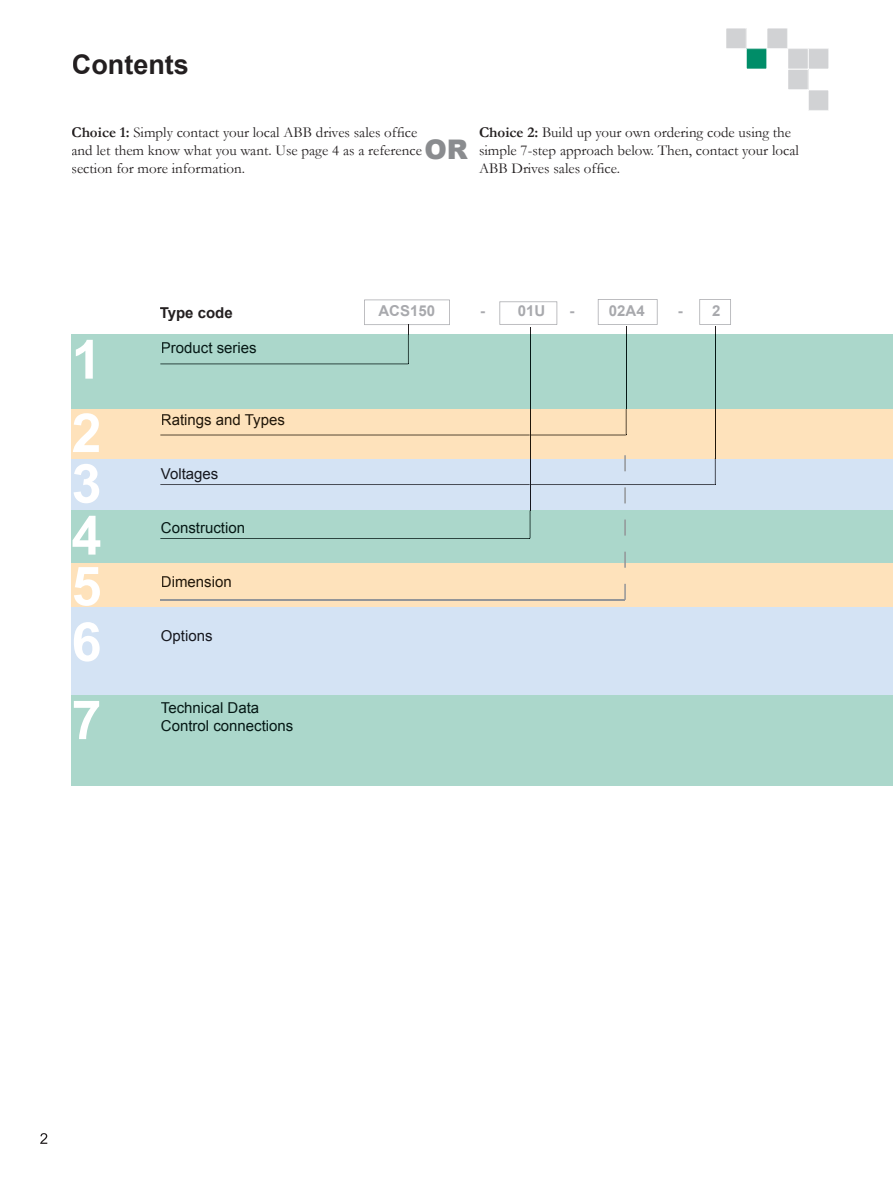
<style>
.page{position:relative;width:893px;height:1187px;background:#fff}
.page>*{position:absolute;margin:0;border:0;box-sizing:border-box;transform-origin:0 0}
.t1{font:700 54px/51.3px "Arial";color:#fff}
.t2{font:700 27px "Arial";color:#231f20}
.t3{font:900 27px "Arial";color:#8a8c8f}
.t4{font:15px/18px "Garamond";color:#231f20}
.t5{font:15px/18px "Arial";color:#051815}
.t6{font:15px "Arial";color:#201609}
.t7{font:700 15px "Arial";color:#a8a9ad}
.t8{font:15px "Arial";color:#16171e}
.t9{font:700 15px "Arial";color:#231f20}
.s1{font-weight:700}
</style>
<div class="page">
<svg style="left:726px;top:28px;width:103px;height:83px"></svg>
<svg style="left:40px;top:1133px;width:7px;height:10px"></svg>
<div style="left:72px;top:457px;width:821px;height:53px;background:#d4e3f4"></div>
<div style="left:72px;top:334px;width:821px;height:77px;background:#abd7cb"></div>
<div style="left:72px;top:510px;width:821px;height:53px;background:#abd7cb"></div>
<div style="left:72px;top:563px;width:821px;height:50px;background:#fee2bb"></div>
<div style="left:72px;top:607px;width:821px;height:88px;background:#d4e3f4"></div>
<div style="left:72px;top:409px;width:821px;height:49px;background:#fee2bb"></div>
<div style="left:72px;top:694px;width:821px;height:91px;background:#abd7cb"></div>
<svg style="left:160px;top:299px;width:290px;height:65px"></svg>
<svg style="left:598px;top:299px;width:60px;height:35px"></svg>
<hr style="left:626px;top:334px;width:1px;height:75px;background:#051815">
<svg style="left:699px;top:299px;width:32px;height:35px"></svg>
<hr style="left:715px;top:334px;width:1px;height:75px;background:#051815">
<svg style="left:499px;top:301px;width:58px;height:33px"></svg>
<hr style="left:530px;top:334px;width:1px;height:75px;background:#051815">
<svg style="left:160px;top:409px;width:556px;height:130px"></svg>
<svg style="left:624px;top:551px;width:2px;height:16px"></svg>
<svg style="left:624px;top:583px;width:2px;height:17px"></svg>
<hr style="left:160px;top:599px;width:465px;height:1px;background:#939598">
<h2 class="t2" style="left:72px;top:46px;width:118px">Contents</h2>
<p class="t4" style="left:72px;top:123px;width:352px"><span class="s1">Choice 1:</span> Simply contact your local ABB drives sales office and let them know what you want. Use page 4 as a reference section for more information.</p>
<p class="t4" style="left:479px;top:123px;width:321px"><span class="s1">Choice 2:</span> Build up your own ordering code using the simple 7-step approach below. Then, contact your local<br>ABB Drives sales office.</p>
<h2 class="t3" style="left:424px;top:130px;width:45px">OR</h2>
<h1 class="t1" style="left:72px;top:325px;width:32px;line-height:73.3px">1<br>2</h1>
<h1 class="t1" style="left:72px;top:460px;width:32px;text-align:justify">3<br>4<br>5</h1>
<h1 class="t1" style="left:72px;top:618px;width:32px">6</h1>
<h1 class="t1" style="left:72px;top:696px;width:32px">7</h1>
<p class="t9" style="left:160px;top:302px;width:75px">Type code</p>
<p class="t7" style="left:378px;top:301px;width:58px">ACS150</p>
<p class="t7" style="left:480px;top:301px;width:67px">- 01U</p>
<p class="t7" style="left:569px;top:301px;width:77px">- 02A4</p>
<p class="t7" style="left:678px;top:301px;width:44px">- 2</p>
<p class="t5" style="left:161px;top:339px;width:97px">Product series</p>
<p class="t6" style="left:161px;top:410px;width:125px">Ratings and Types</p>
<p class="t8" style="left:161px;top:464px;width:59px">Voltages</p>
<p class="t5" style="left:161px;top:519px;width:86px">Construction</p>
<p class="t6" style="left:161px;top:572px;width:72px">Dimension</p>
<p class="t8" style="left:161px;top:626px;width:53px">Options</p>
<p class="t5" style="left:161px;top:699px;width:134px">Technical Data<br>Control connections</p>
</div>
